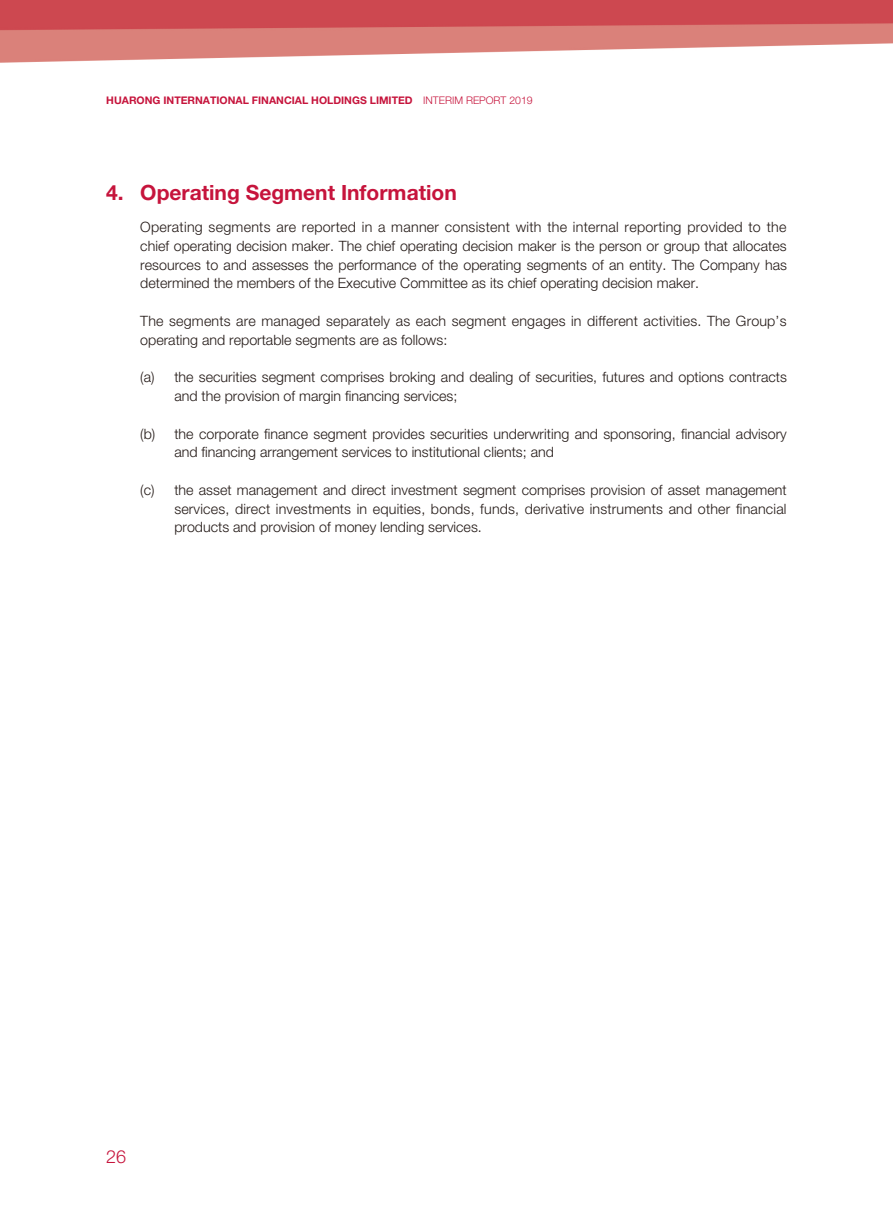
<style>
.page{position:relative;width:893px;height:1212px;background:#fff}
.page>*{position:absolute;margin:0;border:0;box-sizing:border-box;transform-origin:0 0}
.t1{font:700 21px "Helvetica Neue LT Std";color:#c6143c}
.t2{font:300 18px "Helvetica Neue LT Std";color:#c6143c}
.t3{font:300 14.25px/18.8px "Helvetica Neue LT Std";color:#231916}
.t4{font:700 10.5px "Helvetica Neue LT Std";color:#c6143c}
.s1{font-weight:300}
</style>
<div class="page">
<img style="left:0;top:0;width:893px;height:63px">
<p class="t4" style="left:106px;top:94px;width:428px">HUARONG INTERNATIONAL FINANCIAL HOLDINGS LIMITED <span class="s1">INTERIM REPORT 2019</span></p>
<h1 class="t1" style="left:106px;top:180px;width:352px">4. Operating Segment Information</h1>
<p class="t3" style="left:140px;top:217px;width:648px;text-align:justify">Operating segments are reported in a manner consistent with the internal reporting provided to the chief operating decision maker. The chief operating decision maker is the person or group that allocates resources to and assesses the performance of the operating segments of an entity. The Company has determined the members of the Executive Committee as its chief operating decision maker.</p>
<p class="t3" style="left:140px;top:311px;width:648px">The segments are managed separately as each segment engages in different activities. The Group’s operating and reportable segments are as follows:</p>
<p class="t3" style="left:174px;top:367px;width:614px;text-indent:-34px">(a) the securities segment comprises broking and dealing of securities, futures and options contracts and the provision of margin financing services;</p>
<p class="t3" style="left:174px;top:424px;width:614px;text-indent:-34px">(b) the corporate finance segment provides securities underwriting and sponsoring, financial advisory and financing arrangement services to institutional clients; and</p>
<p class="t3" style="left:174px;top:480px;width:614px;text-align:justify;text-indent:-34px">(c) the asset management and direct investment segment comprises provision of asset management services, direct investments in equities, bonds, funds, derivative instruments and other financial products and provision of money lending services.</p>
<p class="t2" style="left:106px;top:1146px;width:22px">26</p>
</div>
